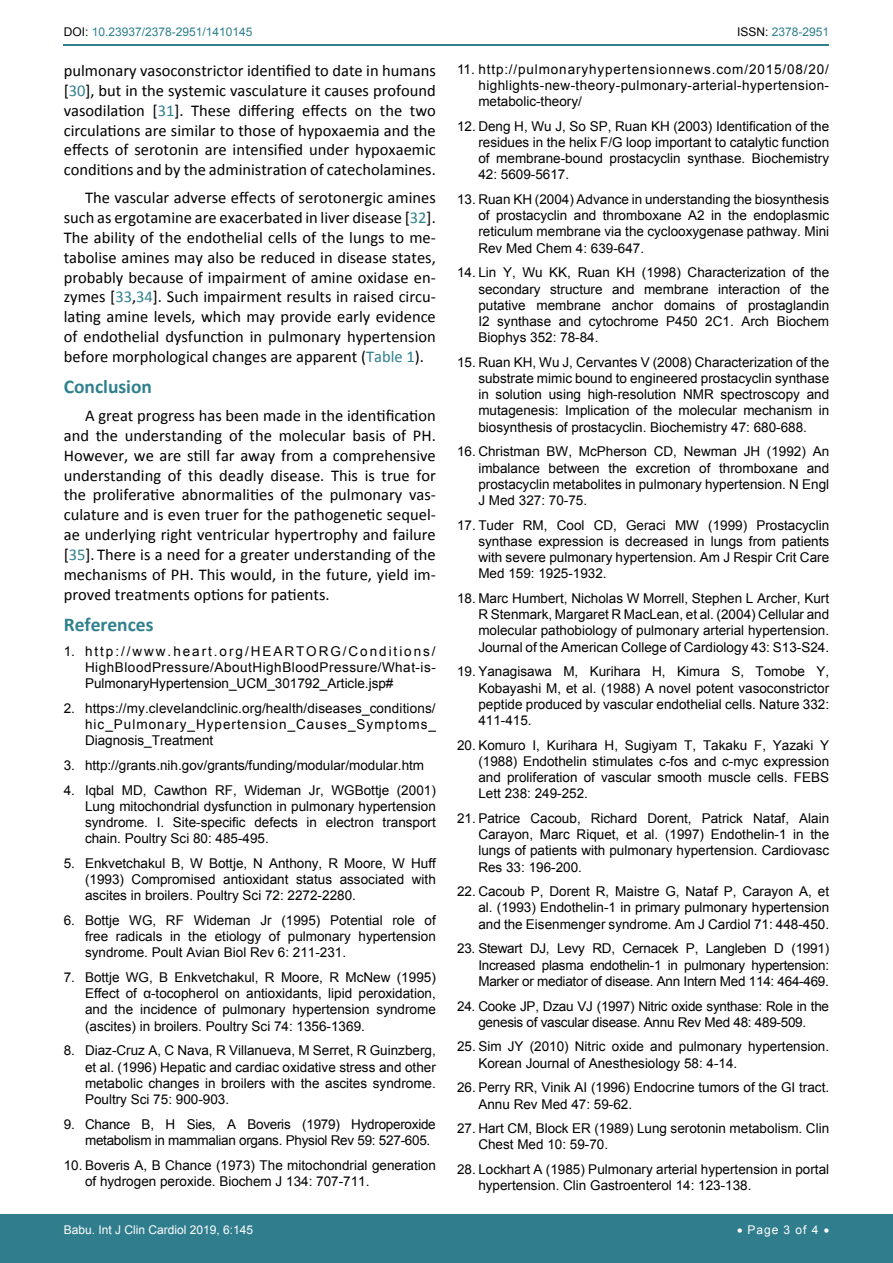
<style>
.page{position:relative;width:893px;height:1263px;background:#fff}
.page>*{position:absolute;margin:0;border:0;box-sizing:border-box;transform-origin:0 0}
.t1{font:700 19.5px "Calibri";color:#30808d}
.t2{font:16.5px/19.8px "Calibri";color:#000;text-align:justify}
.t3{font:13.5px/16.2px "Arial";color:#000;text-align:justify}
.t4{font:13.5px/16.2px "Arial";letter-spacing:-.02em;color:#000;text-align:center}
.t5{font:12px "Arial";color:#30808d}
.t6{font:12px "Arial";color:#fff}
.s1{color:#000}
.s2{color:#30808d}
</style>
<div class="page">
<hr style="left:64px;top:44px;width:765px;height:2px;background:#30808d">
<div style="left:0;top:1215px;width:893px;height:48px;background:#307d8d"></div>
<p class="t5" style="left:64px;top:24px;width:190px"><span class="s1">DOI:</span> 10.23937/2378-2951/1410145</p>
<p class="t5" style="left:737px;top:24px;width:94px"><span class="s1">ISSN:</span> 2378-2951</p>
<p class="t2" style="left:64px;top:61px;width:374px">pulmonary vasoconstrictor identified to date in humans [<span class="s2">30</span>], but in the systemic vasculature it causes profound vasodilation [<span class="s2">31</span>]. These differing effects on the two circulations are similar to those of hypoxaemia and the effects of serotonin are intensified under hypoxaemic conditions and by the administration of catecholamines.</p>
<p class="t2" style="left:64px;top:188px;width:374px;text-indent:21px">The vascular adverse effects of serotonergic amines such as ergotamine are exacerbated in liver disease [<span class="s2">32</span>].<br>The ability of the endothelial cells of the lungs to me&shy;tabolise amines may also be reduced in disease states, probably because of impairment of amine oxidase en&shy;zymes [<span class="s2">33</span>,<span class="s2">34</span>]. Such impairment results in raised circu&shy;lating amine levels, which may provide early evidence of endothelial dysfunction in pulmonary hypertension before morphological changes are apparent (<span class="s2">Table 1</span>).</p>
<h1 class="t1" style="left:64px;top:374px;width:90px">Conclusion</h1>
<p class="t2" style="left:64px;top:406px;width:374px;text-indent:21px">A great progress has been made in the identification and the understanding of the molecular basis of PH.<br>However, we are still far away from a comprehensive understanding of this deadly disease. This is true for the proliferative abnormalities of the pulmonary vas&shy;culature and is even truer for the pathogenetic sequel&shy;ae underlying right ventricular hypertrophy and failure [<span class="s2">35</span>]. There is a need for a greater understanding of the mechanisms of PH. This would, in the future, yield im&shy;proved treatments options for patients.</p>
<h1 class="t1" style="left:64px;top:612px;width:91px">References</h1>
<p class="t3" style="left:85px;top:643px;width:352px;text-indent:-21px">1. http://www.heart.org/HEARTORG/Conditions/ HighBloodPressure/AboutHighBloodPressure/What-is-PulmonaryHypertension_UCM_301792_Article.jsp#</p>
<p class="t3" style="left:85px;top:700px;width:352px;text-indent:-21px">2. https://my.clevelandclinic.org/health/diseases_conditions/ hic_Pulmonary_Hypertension_Causes_Symptoms_ Diagnosis_Treatment</p>
<p class="t3" style="left:64px;top:757px;width:362px">3. http://grants.nih.gov/grants/funding/modular/modular.htm</p>
<p class="t3" style="left:85px;top:782px;width:352px;text-indent:-21px">4. Iqbal MD, Cawthon RF, Wideman Jr, WGBottje (2001)<br>Lung mitochondrial dysfunction in pulmonary hypertension syndrome. I. Site-specific defects in electron transport chain. Poultry Sci 80: 485-495.</p>
<p class="t3" style="left:85px;top:855px;width:352px;text-indent:-21px">5. Enkvetchakul B, W Bottje, N Anthony, R Moore, W Huff (1993) Compromised antioxidant status associated with ascites in broilers. Poultry Sci 72: 2272-2280.</p>
<p class="t3" style="left:85px;top:912px;width:352px;text-indent:-21px">6. Bottje WG, RF Wideman Jr (1995) Potential role of free radicals in the etiology of pulmonary hypertension syndrome. Poult Avian Biol Rev 6: 211-231.</p>
<p class="t3" style="left:85px;top:969px;width:352px;text-indent:-21px">7. Bottje WG, B Enkvetchakul, R Moore, R McNew (1995)<br>Effect of α-tocopherol on antioxidants, lipid peroxidation, and the incidence of pulmonary hypertension syndrome (ascites) in broilers. Poultry Sci 74: 1356-1369.</p>
<p class="t3" style="left:85px;top:1043px;width:352px;text-indent:-21px">8. Diaz-Cruz A, C Nava, R Villanueva, M Serret, R Guinzberg, et al. (1996) Hepatic and cardiac oxidative stress and other metabolic changes in broilers with the ascites syndrome.<br>Poultry Sci 75: 900-903.</p>
<p class="t4" style="left:85px;top:1116px;width:352px;text-align:left;text-indent:-21px">9. Chance B, H Sies, A Boveris (1979) Hydroperoxide metabolism in mammalian organs. Physiol Rev 59: 527-605.</p>
<p class="t3" style="left:85px;top:1157px;width:352px;text-indent:-21px">10. Boveris A, B Chance (1973) The mitochondrial generation of hydrogen peroxide. Biochem J 134: 707-711.</p>
<p class="t3" style="left:478px;top:61px;width:352px;text-indent:-21px">11. http://pulmonaryhypertensionnews.com/2015/08/20/ highlights-new-theory-pulmonary-arterial-hypertension&shy;metabolic-theory/</p>
<p class="t3" style="left:478px;top:118px;width:352px;text-indent:-21px">12. Deng H, Wu J, So SP, Ruan KH (2003) Identification of the residues in the helix F/G loop important to catalytic function of membrane-bound prostacyclin synthase. Biochemistry 42: 5609-5617.</p>
<p class="t3" style="left:478px;top:191px;width:352px;text-indent:-21px">13. Ruan KH (2004) Advance in understanding the biosynthesis of prostacyclin and thromboxane A2 in the endoplasmic reticulum membrane via the cyclooxygenase pathway. Mini Rev Med Chem 4: 639-647.</p>
<p class="t3" style="left:478px;top:265px;width:352px;text-indent:-21px">14. Lin Y, Wu KK, Ruan KH (1998) Characterization of the secondary structure and membrane interaction of the putative membrane anchor domains of prostaglandin I2 synthase and cytochrome P450 2C1. Arch Biochem Biophys 352: 78-84.</p>
<p class="t3" style="left:478px;top:354px;width:352px;text-indent:-21px">15. Ruan KH, Wu J, Cervantes V (2008) Characterization of the substrate mimic bound to engineered prostacyclin synthase in solution using high-resolution NMR spectroscopy and mutagenesis: Implication of the molecular mechanism in biosynthesis of prostacyclin. Biochemistry 47: 680-688.</p>
<p class="t3" style="left:478px;top:444px;width:352px;text-indent:-21px">16. Christman BW, McPherson CD, Newman JH (1992) An imbalance between the excretion of thromboxane and prostacyclin metabolites in pulmonary hypertension. N Engl J Med 327: 70-75.</p>
<p class="t3" style="left:478px;top:517px;width:352px;text-indent:-21px">17. Tuder RM, Cool CD, Geraci MW (1999) Prostacyclin synthase expression is decreased in lungs from patients with severe pulmonary hypertension. Am J Respir Crit Care Med 159: 1925-1932.</p>
<p class="t3" style="left:478px;top:590px;width:352px;text-indent:-21px">18. Marc Humbert, Nicholas W Morrell, Stephen L Archer, Kurt R Stenmark, Margaret R MacLean, et al. (2004) Cellular and molecular pathobiology of pulmonary arterial hypertension.<br>Journal of the American College of Cardiology 43: S13-S24.</p>
<p class="t3" style="left:478px;top:664px;width:352px;text-indent:-21px">19. Yanagisawa M, Kurihara H, Kimura S, Tomobe Y, Kobayashi M, et al. (1988) A novel potent vasoconstrictor peptide produced by vascular endothelial cells. Nature 332:<br>411-415.</p>
<p class="t3" style="left:478px;top:737px;width:352px;text-indent:-21px">20. Komuro I, Kurihara H, Sugiyam T, Takaku F, Yazaki Y (1988) Endothelin stimulates c-fos and c-myc expression and proliferation of vascular smooth muscle cells. FEBS Lett 238: 249-252.</p>
<p class="t3" style="left:478px;top:810px;width:352px;text-indent:-21px">21. Patrice Cacoub, Richard Dorent, Patrick Nataf, Alain Carayon, Marc Riquet, et al. (1997) Endothelin-1 in the lungs of patients with pulmonary hypertension. Cardiovasc Res 33: 196-200.</p>
<p class="t3" style="left:478px;top:883px;width:352px;text-indent:-21px">22. Cacoub P, Dorent R, Maistre G, Nataf P, Carayon A, et al. (1993) Endothelin-1 in primary pulmonary hypertension and the Eisenmenger syndrome. Am J Cardiol 71: 448-450.</p>
<p class="t3" style="left:478px;top:941px;width:352px;text-indent:-21px">23. Stewart DJ, Levy RD, Cernacek P, Langleben D (1991)<br>Increased plasma endothelin-1 in pulmonary hypertension:<br>Marker or mediator of disease. Ann Intern Med 114: 464-469.</p>
<p class="t4" style="left:457px;top:998px;width:373px">24. Cooke JP, Dzau VJ (1997) Nitric oxide synthase: Role in the genesis of vascular disease. Annu Rev Med 48: 489-509.</p>
<p class="t3" style="left:478px;top:1039px;width:352px;text-indent:-21px">25. Sim JY (2010) Nitric oxide and pulmonary hypertension.<br>Korean Journal of Anesthesiology 58: 4-14.</p>
<p class="t3" style="left:478px;top:1079px;width:352px;text-indent:-21px">26. Perry RR, Vinik AI (1996) Endocrine tumors of the GI tract.<br>Annu Rev Med 47: 59-62.</p>
<p class="t3" style="left:478px;top:1120px;width:352px;text-indent:-21px">27. Hart CM, Block ER (1989) Lung serotonin metabolism. Clin<br>Chest Med 10: 59-70.</p>
<p class="t3" style="left:478px;top:1161px;width:352px;text-indent:-21px">28. Lockhart A (1985) Pulmonary arterial hypertension in portal hypertension. Clin Gastroenterol 14: 123-138.</p>
<p class="t6" style="left:64px;top:1221px;width:191px">Babu. Int J Clin Cardiol 2019, 6:145</p>
<p class="t6" style="left:737px;top:1221px;width:94px">• Page 3 of 4 •</p>
</div>
